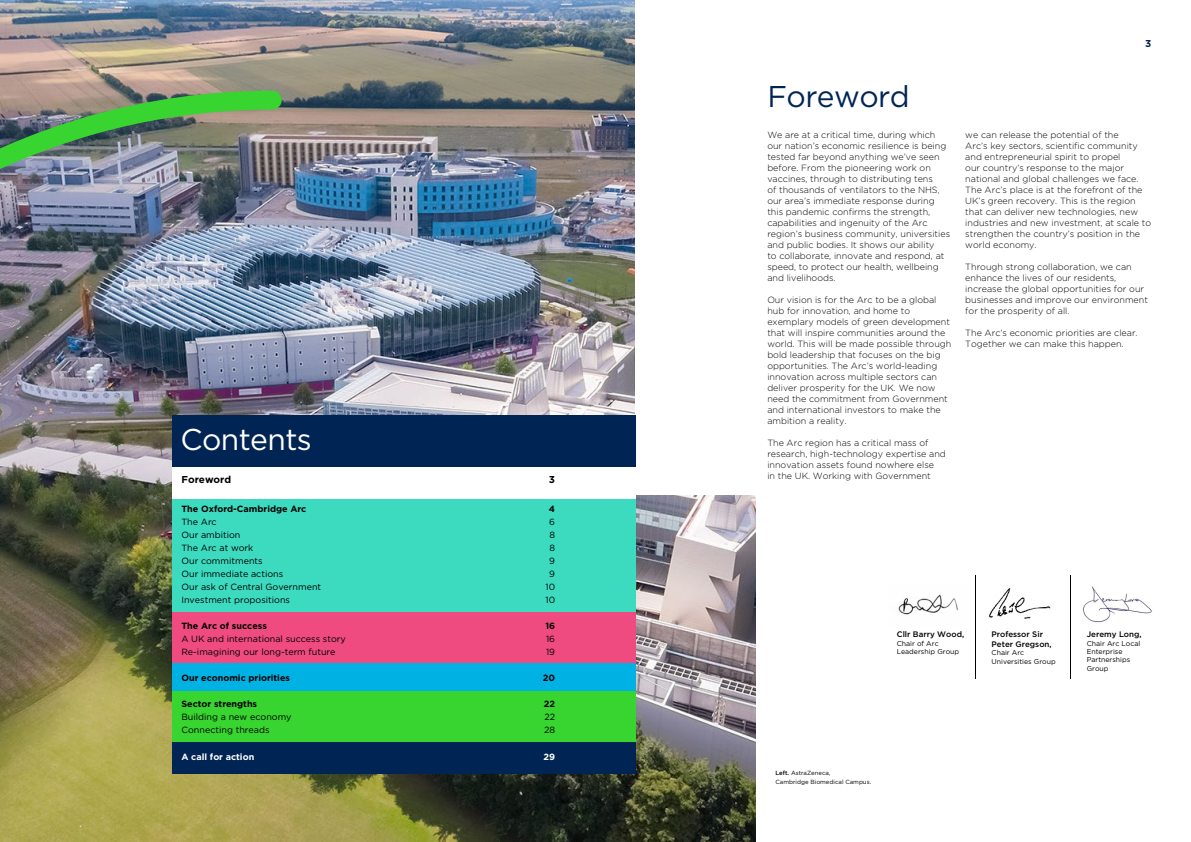
<style>
.page{position:relative;width:1191px;height:842px;background:#fff}
.page>*{position:absolute;margin:0;border:0;box-sizing:border-box;transform-origin:0 0}
.t1{font:30px "Gotham";letter-spacing:-.02em;color:#002554}
.t2{font:30px "Gotham";letter-spacing:-.02em;color:#fff}
.t3{font:700 10px "Gotham";color:#000}
.t4{font:700 10px "Gotham";color:#002554}
.t5{font:300 9px/11px "Gotham";color:#000}
.t6{font:9px/13px "Gotham";color:#000}
.t7{font:700 9px "Gotham";color:#000}
.t8{font:700 9px "Gotham";color:#fff}
.t9{font:500 8px "Gotham";color:#000}
.t10{font:7px/8.4px "Gotham";color:#000}
.t11{font:6px/9px "Gotham";color:#000}
.s1{font-weight:500}
</style>
<div class="page">
<img style="left:0;top:0;width:755px;height:842px">
<div style="left:635px;top:0;width:264px;height:494px;background:#fff"></div>
<div style="left:172px;top:494px;width:463px;height:132px;background:#3cdbc0"></div>
<hr style="left:1070px;top:575px;width:1px;height:104px;background:#000">
<hr style="left:975px;top:575px;width:1px;height:104px;background:#000">
<div style="left:172px;top:464px;width:463px;height:35px;background:#fff"></div>
<div style="left:172px;top:612px;width:463px;height:51px;background:#ef4b81"></div>
<div style="left:172px;top:663px;width:463px;height:29px;background:#00b2e3"></div>
<div style="left:172px;top:692px;width:463px;height:51px;background:#38d430"></div>
<div style="left:172px;top:742px;width:463px;height:31px;background:#002554"></div>
<img style="left:0;top:91px;width:282px;height:304px">
<div style="left:172px;top:415px;width:463px;height:51px;background:#002554"></div>
<img style="left:898px;top:594px;width:60px;height:21px">
<img style="left:989px;top:588px;width:62px;height:31px">
<img style="left:1083px;top:586px;width:69px;height:37px">
<p class="t2" style="left:180px;top:423px;width:133px">Contents</p>
<h5 class="t3" style="left:181px;top:473px;width:51px">Foreword</h5>
<h5 class="t7" style="left:181px;top:503px;width:126px">The Oxford-Cambridge Arc</h5>
<p class="t6" style="left:181px;top:515px;width:141px">The Arc<br>Our ambition<br>The Arc at work<br>Our commitments<br>Our immediate actions<br>Our ask of Central Government<br>Investment propositions</p>
<p class="t3" style="left:549px;top:473px;width:8px">3</p>
<p class="t7" style="left:549px;top:503px;width:8px">4</p>
<p class="t6" style="left:549px;top:515px;width:7px;text-align:justify">6<br>8<br>8<br>9<br>9</p>
<p class="t6" style="left:545px;top:580px;width:11px">10<br>10</p>
<p class="t7" style="left:181px;top:620px;width:87px">The Arc of success</p>
<p class="t7" style="left:545px;top:620px;width:11px">16</p>
<p class="t6" style="left:181px;top:632px;width:166px">A UK and international success story</p>
<p class="t6" style="left:546px;top:632px;width:11px">16</p>
<p class="t6" style="left:181px;top:645px;width:156px">Re-imagining our long-term future</p>
<p class="t6" style="left:546px;top:645px;width:11px">19</p>
<p class="t7" style="left:181px;top:672px;width:110px">Our economic priorities</p>
<p class="t7" style="left:543px;top:672px;width:14px">20</p>
<p class="t7" style="left:181px;top:698px;width:77px">Sector strengths</p>
<p class="t7" style="left:544px;top:698px;width:13px">22</p>
<p class="t6" style="left:181px;top:710px;width:112px">Building a new economy</p>
<p class="t6" style="left:544px;top:710px;width:12px">22</p>
<p class="t6" style="left:181px;top:723px;width:90px">Connecting threads</p>
<p class="t6" style="left:544px;top:723px;width:13px">28</p>
<p class="t8" style="left:181px;top:751px;width:74px">A call for action</p>
<p class="t8" style="left:543px;top:751px;width:13px">29</p>
<p class="t4" style="left:1145px;top:38px;width:8px">3</p>
<h1 class="t1" style="left:767px;top:80px;width:144px">Foreword</h1>
<p class="t5" style="left:767px;top:130px;width:184px">We are at a critical time, during which our nation’s economic resilience is being tested far beyond anything we’ve seen before. From the pioneering work on vaccines, through to distributing tens<br>of thousands of ventilators to the NHS, our area’s immediate response during this pandemic confirms the strength, capabilities and ingenuity of the Arc region’s business community, universities and public bodies. It shows our ability<br>to collaborate, innovate and respond, at speed, to protect our health, wellbeing and livelihoods.</p>
<p class="t5" style="left:767px;top:295px;width:185px">Our vision is for the Arc to be a global hub for innovation, and home to exemplary models of green development that will inspire communities around the world. This will be made possible through bold leadership that focuses on the big opportunities. The Arc’s world-leading innovation across multiple sectors can deliver prosperity for the UK. We now need the commitment from Government and international investors to make the</p>
<p class="t5" style="left:767px;top:416px;width:81px">ambition a reality.</p>
<p class="t5" style="left:767px;top:438px;width:180px">The Arc region has a critical mass of research, high-technology expertise and innovation assets found nowhere else</p>
<p class="t5" style="left:767px;top:471px;width:165px">in the UK. Working with Government</p>
<p class="t5" style="left:965px;top:130px;width:187px">we can release the potential of the<br>Arc’s key sectors, scientific community and entrepreneurial spirit to propel<br>our country’s response to the major national and global challenges we face.<br>The Arc’s place is at the forefront of the UK’s green recovery. This is the region that can deliver new technologies, new industries and new investment, at scale to strengthen the country’s position in the world economy.</p>
<p class="t5" style="left:965px;top:261px;width:184px">Through strong collaboration, we can enhance the lives of our residents, increase the global opportunities for our businesses and improve our environment for the prosperity of all.</p>
<p class="t5" style="left:965px;top:327px;width:174px">The Arc’s economic priorities are clear.<br>Together we can make this happen.</p>
<p class="t9" style="left:896px;top:630px;width:69px">Cllr Barry Wood,</p>
<p class="t10" style="left:896px;top:639px;width:64px">Chair of Arc<br>Leadership Group</p>
<p class="t9" style="left:991px;top:630px;width:53px">Professor Sir</p>
<p class="t9" style="left:1086px;top:630px;width:56px">Jeremy Long,</p>
<p class="t9" style="left:991px;top:639px;width:62px">Peter Gregson,</p>
<p class="t10" style="left:1086px;top:639px;width:55px">Chair Arc Local</p>
<p class="t10" style="left:991px;top:648px;width:34px">Chair Arc</p>
<p class="t10" style="left:1086px;top:647px;width:37px">Enterprise</p>
<p class="t10" style="left:991px;top:657px;width:66px">Universities Group</p>
<p class="t10" style="left:1086px;top:655px;width:45px">Partnerships<br>Group</p>
<p class="t11" style="left:775px;top:768px;width:97px"><span class="s1">Left.</span> AstraZeneca,<br>Cambridge Biomedical Campus.</p>
</div>
